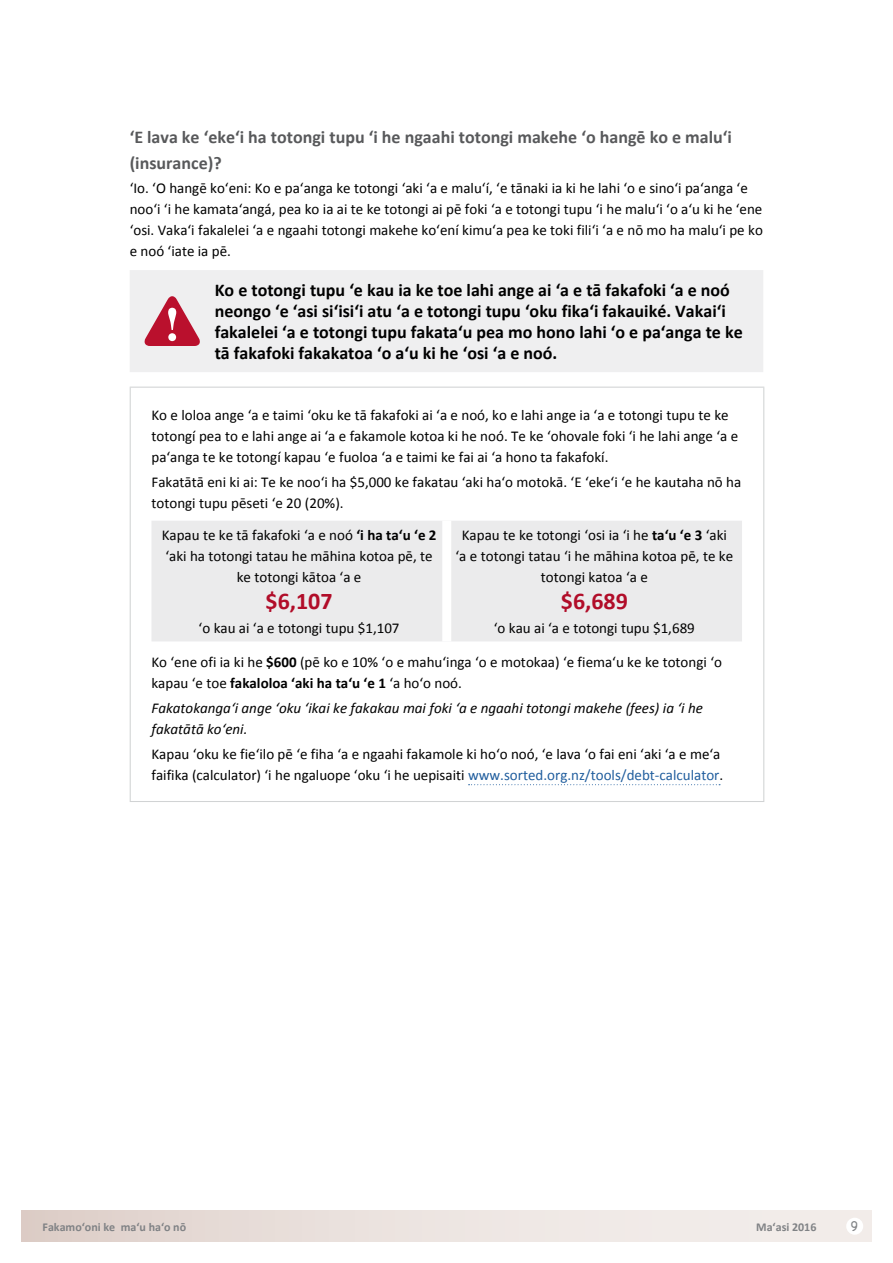
<style>
.page{position:relative;width:893px;height:1263px;background:#fff}
.page>*{position:absolute;margin:0;border:0;box-sizing:border-box;transform-origin:0 0}
.t1{font:700 24px "Calibri";color:#b10d29}
.t2{font:700 18px/21px "Calibri";color:#000}
.t3{font:700 18px/26.2px "Calibri";color:#58595b}
.t4{font:15px/21px "Calibri";color:#000}
.t5{font:italic 15px/21px "Calibri";color:#000}
.t6{font:700 12px "Calibri";color:#808285}
.t7{font:900 12px "Variable";color:#808285}
.s1{font-weight:700}
.s2{color:#215e9e}
</style>
<div class="page">
<svg style="left:21px;top:1211px;width:851px;height:31px"></svg>
<div style="left:846px;top:1218px;width:17px;height:17px;background:#fff;border-radius:50%"></div>
<div style="left:130px;top:270px;width:633px;height:102px;background:#efeff0"></div>
<svg style="left:143px;top:295px;width:58px;height:51px"></svg>
<hr style="left:130px;top:387px;width:634px;height:1px;background:#d1d3d4">
<hr style="left:130px;top:388px;width:1px;height:413px;background:#d1d3d4">
<hr style="left:763px;top:388px;width:1px;height:413px;background:#d1d3d4">
<hr style="left:130px;top:801px;width:634px;height:1px;background:#d1d3d4">
<svg style="left:469px;top:784px;width:251px;height:1px"></svg>
<div style="left:151px;top:521px;width:591px;height:120px;background:#ebebec"></div>
<div style="left:442px;top:521px;width:9px;height:120px;background:#fff"></div>
<p class="t3" style="left:130px;top:124px;width:604px">‘E lava ke ‘eke‘i ha totongi tupu ‘i he ngaahi totongi makehe ‘o hangē ko e malu‘i (insurance)?</p>
<p class="t4" style="left:130px;top:177px;width:635px">‘Io. ‘O hangē ko‘eni: Ko e pa‘anga ke totongi ‘aki ‘a e malu‘í, ‘e tānaki ia ki he lahi ‘o e sino‘i pa‘anga ‘e noo‘i ‘i he kamata‘angá, pea ko ia ai te ke totongi ai pē foki ‘a e totongi tupu ‘i he malu‘i ‘o a‘u ki he ‘ene ‘osi. Vaka‘i fakalelei ‘a e ngaahi totongi makehe ko‘ení kimu‘a pea ke toki fili‘i ‘a e nō mo ha malu‘i pe ko e noó ‘iate ia pē.</p>
<p class="t2" style="left:215px;top:280px;width:529px">Ko e totongi tupu ‘e kau ia ke toe lahi ange ai ‘a e tā fakafoki ‘a e noó neongo ‘e ‘asi si‘isi‘i atu ‘a e totongi tupu ‘oku fika‘i fakauiké. Vakai‘i fakalelei ‘a e totongi tupu fakata‘u pea mo hono lahi ‘o e pa‘anga te ke tā fakafoki fakakatoa ‘o a‘u ki he ‘osi ‘a e noó.</p>
<p class="t4" style="left:151px;top:404px;width:588px">Ko e loloa ange ‘a e taimi ‘oku ke tā fakafoki ai ‘a e noó, ko e lahi ange ia ‘a e totongi tupu te ke totongí pea to e lahi ange ai ‘a e fakamole kotoa ki he noó. Te ke ‘ohovale foki ‘i he lahi ange ‘a e pa‘anga te ke totongí kapau ‘e fuoloa ‘a e taimi ke fai ai ‘a hono ta fakafokí.</p>
<p class="t4" style="left:151px;top:471px;width:591px">Fakatātā eni ki ai: Te ke noo‘i ha $5,000 ke fakatau ‘aki ha‘o motokā. ‘E ‘eke‘i ‘e he kautaha nō ha totongi tupu pēseti ‘e 20 (20%).</p>
<p class="t4" style="left:162px;top:525px;width:276px;text-align:center">Kapau te ke tā fakafoki ‘a e noó <span class="s1">‘i ha ta‘u ‘e 2 </span>‘aki ha totongi tatau he māhina kotoa pē, te ke totongi kātoa ‘a e</p>
<h1 class="t1" style="left:266px;top:586px;width:69px">$6,107</h1>
<p class="t4" style="left:199px;top:617px;width:202px">‘o kau ai ‘a e totongi tupu $1,107</p>
<p class="t4" style="left:456px;top:525px;width:279px;text-align:center">Kapau te ke totongi ‘osi ia ‘i he <span class="s1">ta‘u ‘e 3</span> ‘aki ‘a e totongi tatau ‘i he māhina kotoa pē, te ke totongi katoa ‘a e</p>
<h1 class="t1" style="left:561px;top:586px;width:69px">$6,689</h1>
<p class="t4" style="left:494px;top:617px;width:202px">‘o kau ai ‘a e totongi tupu $1,689</p>
<p class="t4" style="left:151px;top:651px;width:572px">Ko ‘ene ofi ia ki he <span class="s1">$600</span> (pē ko e 10% ‘o e mahu‘inga ‘o e motokaa) ‘e fiema‘u ke ke totongi ‘o kapau ‘e toe <span class="s1">fakaloloa ‘aki ha ta‘u ‘e 1</span> ‘a ho‘o noó.</p>
<p class="t5" style="left:151px;top:697px;width:553px">Fakatokanga‘i ange ‘oku ‘ikai ke fakakau mai foki ‘a e ngaahi totongi makehe (fees) ia ‘i he fakatātā ko‘eni.</p>
<p class="t4" style="left:151px;top:744px;width:573px">Kapau ‘oku ke fie‘ilo pē ‘e fiha ‘a e ngaahi fakamole ki ho‘o noó, ‘e lava ‘o fai eni ‘aki ‘a e me‘a faifika (calculator) ‘i he ngaluope ‘oku ‘i he uepisaiti <span class="s2">www.sorted.org.nz/tools/debt-calculator</span>.</p>
<p class="t6" style="left:43px;top:1219px;width:145px">Fakamo‘oni ke ma‘u ha‘o nō</p>
<p class="t6" style="left:756px;top:1219px;width:62px">Ma‘asi 2016</p>
<p class="t7" style="left:851px;top:1218px;width:9px">9</p>
</div>
